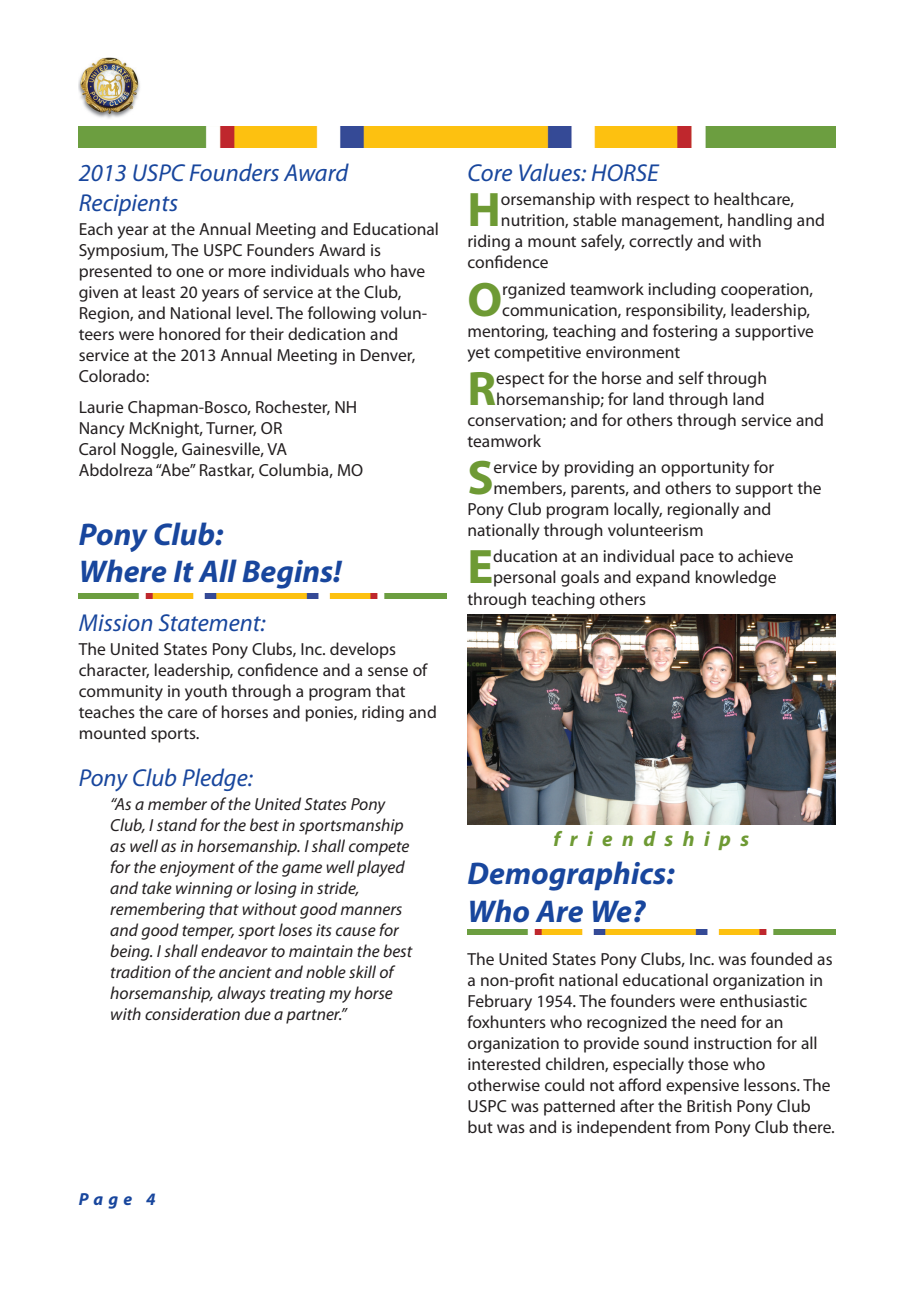
<style>
.page{position:relative;width:914px;height:1292px;background:#fff}
.page>*{position:absolute;margin:0;border:0;box-sizing:border-box;transform-origin:0 0}
.t1{font:700 48.65px "Myriad Pro";color:#6e9a34}
.t2{font:italic 700 31.5px/37.8px "Myriad Pro";color:#18469d}
.t3{font:italic 24.5px/29.4px "Myriad Pro";color:#18469d}
.t4{font:italic 700 21px "Myriad Pro";letter-spacing:.45em;color:#6e9a34}
.t5{font:17.5px/21px "Myriad Pro";color:#231f20}
.t6{font:italic 17.5px/21px "Myriad Pro";color:#231f20}
.t7{font:italic 700 17.5px "Myriad Pro";color:#18469d}
</style>
<div class="page">
<img style="left:79px;top:126px;width:756px;height:21px">
<img style="left:79px;top:58px;width:61px;height:61px">
<img style="left:467px;top:614px;width:368px;height:210px">
<img style="left:79px;top:593px;width:367px;height:5px">
<img style="left:467px;top:929px;width:368px;height:5px">
<h3 class="t3" style="left:79px;top:160px;width:271px">2013 USPC Founders Award<br>Recipients</h3>
<p class="t5" style="left:79px;top:220px;width:362px">Each year at the Annual Meeting and Educational Symposium, The USPC Founders Award is presented to one or more individuals who have given at least 20 years of service at the Club, Region, and National level. The following volun&shy;teers were honored for their dedication and service at the 2013 Annual Meeting in Denver, Colorado:</p>
<p class="t5" style="left:79px;top:398px;width:286px">Laurie Chapman-Bosco, Rochester, NH Nancy McKnight, Turner, OR<br>Carol Noggle, Gainesville, VA Abdolreza “Abe” Rastkar, Columbia, MO</p>
<h2 class="t2" style="left:79px;top:517px;width:264px">Pony Club:<br>Where It All Begins!</h2>
<h3 class="t3" style="left:79px;top:610px;width:188px">Mission Statement:</h3>
<p class="t5" style="left:79px;top:640px;width:359px">The United States Pony Clubs, Inc. develops character, leadership, confidence and a sense of community in youth through a program that teaches the care of horses and ponies, riding and mounted sports.</p>
<h3 class="t3" style="left:79px;top:765px;width:176px">Pony Club Pledge:</h3>
<p class="t6" style="left:110px;top:795px;width:303px">“As a member of the United States Pony Club, I stand for the best in sportsmanship as well as in horsemanship. I shall compete for the enjoyment of the game well played and take winning or losing in stride, remembering that without good manners and good temper, sport loses its cause for being. I shall endeavor to maintain the best tradition of the ancient and noble skill of horsemanship, always treating my horse with consideration due a partner.”</p>
<p class="t7" style="left:79px;top:1192px;width:78px">Page 4</p>
<h3 class="t3" style="left:467px;top:160px;width:193px">Core Values: HORSE</h3>
<h1 class="t1" style="left:467px;top:192px;width:35px">H</h1>
<p class="t5" style="left:501px;top:190px;width:294px">orsemanship with respect to healthcare,</p>
<p class="t5" style="left:501px;top:211px;width:325px">nutrition, stable management, handling and</p>
<p class="t5" style="left:467px;top:232px;width:296px">riding a mount safely, correctly and with</p>
<p class="t5" style="left:467px;top:253px;width:83px">confidence</p>
<h1 class="t1" style="left:467px;top:281px;width:36px">O</h1>
<p class="t5" style="left:502px;top:280px;width:312px">rganized teamwork including cooperation,</p>
<p class="t5" style="left:502px;top:301px;width:309px">communication, responsibility, leadership,</p>
<p class="t5" style="left:467px;top:322px;width:348px">mentoring, teaching and fostering a supportive</p>
<p class="t5" style="left:467px;top:343px;width:214px">yet competitive environment</p>
<h1 class="t1" style="left:467px;top:370px;width:30px">R</h1>
<p class="t5" style="left:496px;top:369px;width:272px">espect for the horse and self through</p>
<p class="t5" style="left:496px;top:390px;width:270px">horsemanship; for land through land</p>
<p class="t5" style="left:467px;top:411px;width:358px">conservation; and for others through service and</p>
<p class="t5" style="left:467px;top:432px;width:75px">teamwork</p>
<h1 class="t1" style="left:467px;top:459px;width:28px">S</h1>
<p class="t5" style="left:493px;top:458px;width:282px">ervice by providing an opportunity for</p>
<p class="t5" style="left:493px;top:479px;width:329px">members, parents, and others to support the</p>
<p class="t5" style="left:467px;top:500px;width:305px">Pony Club program locally, regionally and</p>
<p class="t5" style="left:467px;top:521px;width:238px">nationally through volunteerism</p>
<h1 class="t1" style="left:467px;top:549px;width:27px">E</h1>
<p class="t5" style="left:493px;top:547px;width:302px">ducation at an individual pace to achieve</p>
<p class="t5" style="left:493px;top:568px;width:285px">personal goals and expand knowledge</p>
<p class="t5" style="left:467px;top:589px;width:180px">through teaching others</p>
<p class="t4" style="left:553px;top:830px;width:197px">friendships</p>
<h2 class="t2" style="left:467px;top:857px;width:208px">Demographics:<br>Who Are We?</h2>
<p class="t5" style="left:467px;top:949px;width:369px">The United States Pony Clubs, Inc. was founded as a non-profit national educational organization in February 1954. The founders were enthusiastic foxhunters who recognized the need for an organization to provide sound instruction for all interested children, especially those who otherwise could not afford expensive lessons. The USPC was patterned after the British Pony Club but was and is independent from Pony Club there.</p>
</div>
